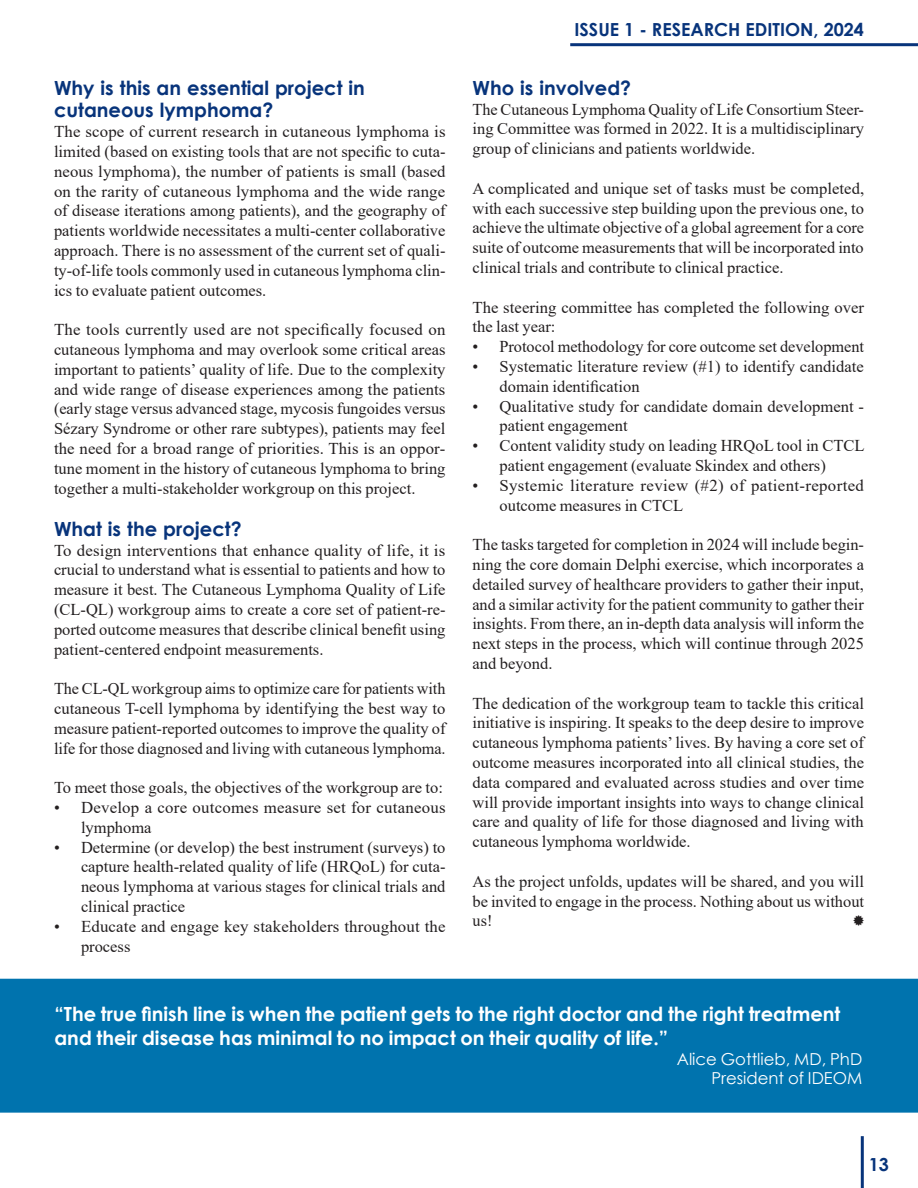
<style>
.page{position:relative;width:918px;height:1188px;background:#fff}
.page>*{position:absolute;margin:0;border:0;box-sizing:border-box;transform-origin:0 0}
.t1{font:700 19.5px/23.4px "Century Gothic";color:#fff}
.t2{font:700 19.5px/22.5px "Century Gothic";color:#08347b}
.t3{font:700 18px "Century Gothic";color:#08347b}
.t4{font:16.5px/19.8px "Times New Roman";color:#231f20;text-align:justify}
.t5{font:16.5px/19.8px "Times New Roman";letter-spacing:.02em;color:#231f20}
.t6{font:16.5px/19.8px "Century Gothic";color:#fff;text-align:right}
</style>
<div class="page">
<hr style="left:570px;top:43px;width:348px;height:3px;background:#08347b">
<hr style="left:861px;top:1136px;width:3px;height:52px;background:#08347b">
<div style="left:3px;top:982px;width:912px;height:128px;background:#0073ae"></div>
<div style="left:0;top:979px;width:918px;height:134px;border:6px solid #0073ae"></div>
<p class="t2" style="left:54px;top:76px;width:312px">Why is this an essential project in cutaneous lymphoma?</p>
<p class="t4" style="left:54px;top:121px;width:393px">The scope of current research in cutaneous lymphoma is limited (based on existing tools that are not specific to cuta&shy;neous lymphoma), the number of patients is small (based on the rarity of cutaneous lymphoma and the wide range of disease iterations among patients), and the geography of patients worldwide necessitates a multi-center collaborative approach. There is no assessment of the current set of quali&shy;ty-of-life tools commonly used in cutaneous lymphoma clin&shy;ics to evaluate patient outcomes.</p>
<p class="t4" style="left:54px;top:319px;width:393px">The tools currently used are not specifically focused on cutaneous lymphoma and may overlook some critical areas important to patients’ quality of life. Due to the complexity and wide range of disease experiences among the patients (early stage versus advanced stage, mycosis fungoides versus Sézary Syndrome or other rare subtypes), patients may feel the need for a broad range of priorities. This is an oppor&shy;tune moment in the history of cutaneous lymphoma to bring together a multi-stakeholder workgroup on this project.</p>
<p class="t2" style="left:54px;top:517px;width:189px">What is the project?</p>
<p class="t4" style="left:54px;top:540px;width:393px">To design interventions that enhance quality of life, it is crucial to understand what is essential to patients and how to measure it best. The Cutaneous Lymphoma Quality of Life (CL-QL) workgroup aims to create a core set of patient-re&shy;ported outcome measures that describe clinical benefit using patient-centered endpoint measurements.</p>
<p class="t4" style="left:54px;top:678px;width:393px">The CL-QL workgroup aims to optimize care for patients with cutaneous T-cell lymphoma by identifying the best way to measure patient-reported outcomes to improve the quality of life for those diagnosed and living with cutaneous lymphoma.</p>
<p class="t4" style="left:54px;top:777px;width:391px">To meet those goals, the objectives of the workgroup are to:</p>
<p class="t4" style="left:81px;top:797px;width:366px;text-indent:-27px">• Develop a core outcomes measure set for cutaneous lymphoma</p>
<p class="t4" style="left:81px;top:837px;width:366px;text-indent:-27px">• Determine (or develop) the best instrument (surveys) to capture health-related quality of life (HRQoL) for cuta&shy;neous lymphoma at various stages for clinical trials and clinical practice</p>
<p class="t4" style="left:81px;top:916px;width:366px;text-indent:-27px">• Educate and engage key stakeholders throughout the process</p>
<p class="t3" style="left:575px;top:16px;width:291px">ISSUE 1 - RESEARCH EDITION, 2024</p>
<p class="t2" style="left:472px;top:76px;width:160px">Who is involved?</p>
<p class="t4" style="left:472px;top:99px;width:393px">The Cutaneous Lymphoma Quality of Life Consortium Steer&shy;ing Committee was formed in 2022. It is a multidisciplinary group of clinicians and patients worldwide.</p>
<p class="t4" style="left:472px;top:178px;width:393px">A complicated and unique set of tasks must be completed, with each successive step building upon the previous one, to achieve the ultimate objective of a global agreement for a core suite of outcome measurements that will be incorporated into clinical trials and contribute to clinical practice.</p>
<p class="t4" style="left:472px;top:297px;width:393px">The steering committee has completed the following over the last year:</p>
<p class="t4" style="left:472px;top:336px;width:393px">• Protocol methodology for core outcome set development</p>
<p class="t4" style="left:500px;top:356px;width:366px;text-indent:-27px">• Systematic literature review (#1) to identify candidate domain identification</p>
<p class="t4" style="left:500px;top:396px;width:366px;text-indent:-27px">• Qualitative study for candidate domain development - patient engagement</p>
<p class="t4" style="left:500px;top:435px;width:367px;text-indent:-27px">• Content validity study on leading HRQoL tool in CTCL patient engagement (evaluate Skindex and others)</p>
<p class="t5" style="left:500px;top:475px;width:366px;text-indent:-27px">• Systemic literature review (#2) of patient-reported outcome measures in CTCL</p>
<p class="t4" style="left:472px;top:534px;width:393px">The tasks targeted for completion in 2024 will include begin&shy;ning the core domain Delphi exercise, which incorporates a detailed survey of healthcare providers to gather their input, and a similar activity for the patient community to gather their insights. From there, an in-depth data analysis will inform the next steps in the process, which will continue through 2025 and beyond.</p>
<p class="t4" style="left:472px;top:693px;width:393px">The dedication of the workgroup team to tackle this critical initiative is inspiring. It speaks to the deep desire to improve cutaneous lymphoma patients’ lives. By having a core set of outcome measures incorporated into all clinical studies, the data compared and evaluated across studies and over time will provide important insights into ways to change clinical care and quality of life for those diagnosed and living with cutaneous lymphoma worldwide.</p>
<p class="t4" style="left:472px;top:871px;width:393px">As the project unfolds, updates will be shared, and you will be invited to engage in the process. Nothing about us without us!</p>
<p class="t1" style="left:54px;top:1002px;width:787px">“The true finish line is when the patient gets to the right doctor and the right treatment and their disease has minimal to no impact on their quality of life.”</p>
<p class="t6" style="left:677px;top:1049px;width:187px">Alice Gottlieb, MD, PhD<br>President of IDEOM</p>
<p class="t3" style="left:869px;top:1151px;width:22px">13</p>
</div>
